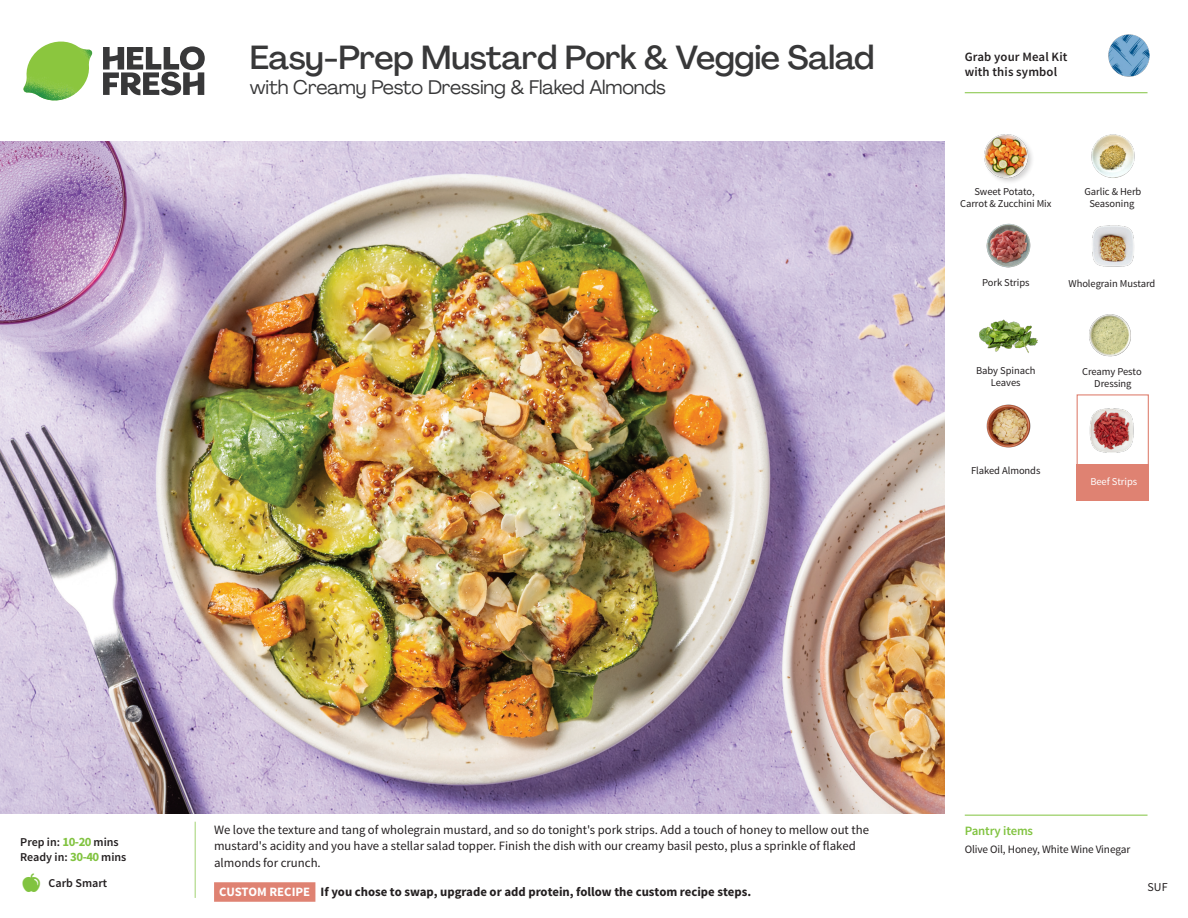
<style>
.page{position:relative;width:1188px;height:918px;background:#fff}
.page>*{position:absolute;margin:0;border:0;box-sizing:border-box;transform-origin:0 0}
._15_Titel_UK{font:500 33px "Agrandir";letter-spacing:-.01em;color:#383839}
._15_Titel_UK-2{font:19.5px "Agrandir";letter-spacing:-.01em;color:#383839}
.Step_6_Text_AU{font:12.75px/16.5px "Source Sans Pro";color:#231f20}
.Step_6_Text_AU-2{font:700 12.75px "Source Sans Pro";color:#231f20}
.t1{font:600 12.75px/15px "Source Sans Pro";letter-spacing:.01em;color:#231f20}
._04_Headers_Front{font:600 12.75px "Source Sans Pro";letter-spacing:-.01em;color:#81c340}
._04_Intro{font:600 12px "Source Sans Pro";color:#231f20}
.t2{font:12px "Source Sans Pro";color:#231f20}
._05_Pantry{font:11.25px "Source Sans Pro";letter-spacing:-.01em;color:#231f20}
._18_FRONT_ingredient{font:10.5px/12px "Source Sans Pro";letter-spacing:-.005em;color:#231f20;text-align:center}
._18_FRONT_ingredient-2{font:10.5px "Source Sans Pro";letter-spacing:-.005em;color:#fff}
.s1{color:#fff}
.s2{font-weight:700;font-size:12.75px;color:#81c340}
</style>
<div class="page">
<svg style="left:103px;top:46px;width:102px;height:49px"></svg>
<img style="left:23px;top:42px;width:69px;height:59px">
<svg style="left:194px;top:821px;width:122px;height:81px"></svg>
<img style="left:0;top:142px;width:945px;height:672px">
<img style="left:1108px;top:35px;width:41px;height:41px">
<img style="left:980px;top:319px;width:57px;height:34px">
<img style="left:986px;top:404px;width:45px;height:44px">
<img style="left:1089px;top:314px;width:42px;height:43px">
<img style="left:1092px;top:225px;width:42px;height:42px">
<img style="left:1091px;top:134px;width:44px;height:44px">
<img style="left:986px;top:223px;width:45px;height:45px">
<div style="left:984px;top:134px;width:51px;height:51px;background:#231f20;opacity:.2"></div>
<img style="left:984px;top:134px;width:46px;height:46px">
<div style="left:1077px;top:394px;width:72px;height:73px;border:1px solid #df8272"></div>
<div style="left:1077px;top:464px;width:72px;height:37px;background:#df8272"></div>
<img style="left:1089px;top:408px;width:45px;height:45px">
<hr style="left:965px;top:815px;width:183px;height:1px;background:#81c340">
<hr style="left:965px;top:92px;width:183px;height:1px;background:#81c340">
<p class="_15_Titel_UK" style="left:250px;top:37px;width:626px">Easy-Prep Mustard Pork &amp; Veggie Salad</p>
<p class="_15_Titel_UK-2" style="left:250px;top:75px;width:417px">with Creamy Pesto Dressing &amp; Flaked Almonds</p>
<p class="t1" style="left:965px;top:50px;width:104px">Grab your Meal Kit with this symbol</p>
<p class="_18_FRONT_ingredient" style="left:960px;top:186px;width:93px">Sweet Potato,<span class="s1">.<br></span>Carrot &amp; Zucchini Mix</p>
<p class="_18_FRONT_ingredient" style="left:1084px;top:186px;width:58px">Garlic &amp; Herb<br>Seasoning</p>
<p class="_18_FRONT_ingredient" style="left:982px;top:276px;width:49px">Pork Strips</p>
<p class="_18_FRONT_ingredient" style="left:1068px;top:277px;width:88px">Wholegrain Mustard</p>
<p class="_18_FRONT_ingredient" style="left:976px;top:364px;width:61px">Baby Spinach<br>Leaves</p>
<p class="_18_FRONT_ingredient" style="left:971px;top:465px;width:71px">Flaked Almonds</p>
<p class="_18_FRONT_ingredient" style="left:1082px;top:366px;width:61px">Creamy Pesto<br>Dressing</p>
<p class="_18_FRONT_ingredient-2" style="left:1090px;top:475px;width:48px">Beef Strips</p>
<p class="_04_Intro" style="left:20px;top:835px;width:100px">Prep in: <span class="s2">10-20</span> mins</p>
<p class="_04_Intro" style="left:20px;top:850px;width:108px">Ready in: <span class="s2">30-40</span> mins</p>
<p class="_04_Intro" style="left:49px;top:876px;width:60px">Carb Smart</p>
<p class="Step_6_Text_AU" style="left:214px;top:821px;width:656px">We love the texture and tang of wholegrain mustard, and so do tonight's pork strips. Add a touch of honey to mellow out the mustard's acidity and you have a stellar salad topper. Finish the dish with our creamy basil pesto, plus a sprinkle of flaked almonds for crunch.</p>
<p class="Step_6_Text_AU-2" style="left:219px;top:883px;width:533px"><span class="s1">CUSTOM RECIPE</span> If you chose to swap, upgrade or add protein, follow the custom recipe steps.</p>
<p class="_04_Headers_Front" style="left:965px;top:822px;width:70px">Pantry items</p>
<p class="_05_Pantry" style="left:965px;top:842px;width:167px">Olive Oil, Honey, White Wine Vinegar</p>
<p class="t2" style="left:1148px;top:879px;width:22px">SUF</p>
</div>
